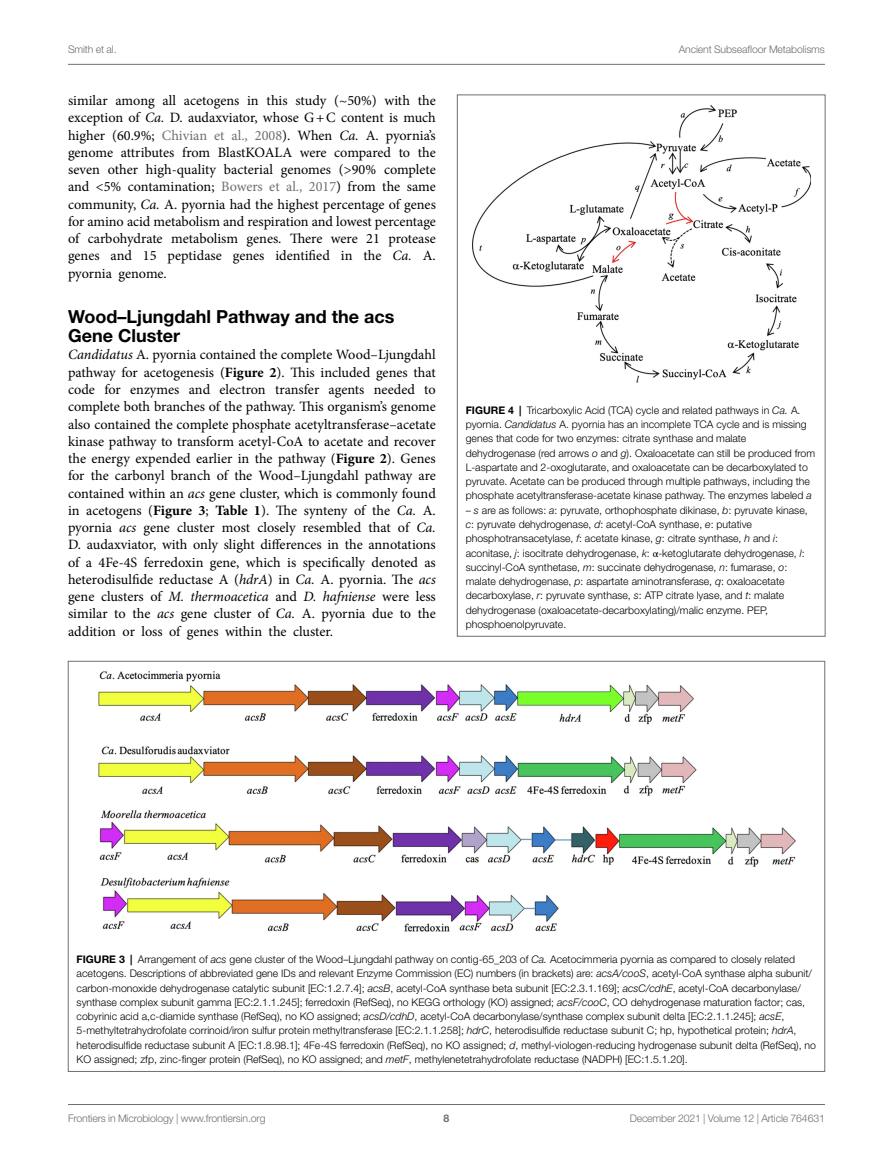
<style>
.page{position:relative;width:893px;height:1170px;background:#fff}
.page>*{position:absolute;margin:0;border:0;box-sizing:border-box;transform-origin:0 0}
.HEAD_2{font:700 18px/18.8px "Helvetica Neue LT Std";color:#000}
.TEXT_FLUSH{font:14.25px/17.2px "Minion Pro";color:#000;text-align:justify}
.FIG_LEG{font:300 10.5px/14.2px "Helvetica Neue LT Std";color:#000}
.t1{font:300 10.5px "Helvetica Neue LT Std";letter-spacing:-.015em;color:#6d6e71}
.t2{font:700 10.5px "Helvetica Neue LT Std";color:#6d6e71}
.s1{font-style:italic}
.s2{color:#6d6e71}
.s3{font-weight:700}
.s4{font-family:"STIX General";font-weight:400}
</style>
<div class="page">
<hr style="left:68px;top:64px;width:757px;height:1px;background:#6d6e71">
<hr style="left:68px;top:1104px;width:757px;height:1px;background:#6d6e71">
<img style="left:472px;top:105px;width:339px;height:278px">
<img style="left:98px;top:671px;width:698px;height:261px">
<p class="t1" style="left:68px;top:42px;width:50px">Smith et al.</p>
<p class="t1" style="left:679px;top:42px;width:148px">Ancient Subseafloor Metabolisms</p>
<p class="TEXT_FLUSH" style="left:68px;top:92px;width:369px">similar among all acetogens in this study (~50%) with the exception of <span class="s1">Ca.</span> D. audaxviator, whose G+C content is much higher (60.9%; <span class="s2">Chivian et al., 2008</span>). When <span class="s1">Ca.</span> A. pyornia’s genome attributes from BlastKOALA were compared to the seven other high-quality bacterial genomes (&gt;90% complete and &lt;5% contamination; <span class="s2">Bowers et al., 2017</span>) from the same community, <span class="s1">Ca.</span> A. pyornia had the highest percentage of genes for amino acid metabolism and respiration and lowest percentage of carbohydrate metabolism genes. There were 21 protease genes and 15 peptidase genes identified in the <span class="s1">Ca.</span> A. pyornia genome.</p>
<p class="HEAD_2" style="left:68px;top:307px;width:328px">Wood–Ljungdahl Pathway and the acs<br>Gene Cluster</p>
<p class="TEXT_FLUSH" style="left:68px;top:346px;width:369px"><span class="s1">Candidatus</span> A. pyornia contained the complete Wood–Ljungdahl pathway for acetogenesis (<span class="s3">Figure 2</span>). This included genes that code for enzymes and electron transfer agents needed to complete both branches of the pathway. This organism’s genome also contained the complete phosphate acetyltransferase–acetate kinase pathway to transform acetyl-CoA to acetate and recover the energy expended earlier in the pathway (<span class="s3">Figure 2</span>). Genes for the carbonyl branch of the Wood–Ljungdahl pathway are contained within an <span class="s1">acs</span> gene cluster, which is commonly found in acetogens (<span class="s3">Figure 3</span>; <span class="s3">Table 1</span>). The synteny of the <span class="s1">Ca.</span> A. pyornia <span class="s1">acs</span> gene cluster most closely resembled that of <span class="s1">Ca.<br></span>D. audaxviator, with only slight differences in the annotations of a 4Fe-4S ferredoxin gene, which is specifically denoted as heterodisulfide reductase A (<span class="s1">hdrA</span>) in <span class="s1">Ca.</span> A. pyornia. The <span class="s1">acs </span>gene clusters of <span class="s1">M. thermoacetica</span> and <span class="s1">D. hafniense</span> were less similar to the <span class="s1">acs</span> gene cluster of <span class="s1">Ca.</span> A. pyornia due to the addition or loss of genes within the cluster.</p>
<p class="FIG_LEG" style="left:466px;top:403px;width:351px"><span class="s3">FIGURE 4 |</span> Tricarboxylic Acid (TCA) cycle and related pathways in <span class="s1">Ca.</span> A. pyornia. <span class="s1">Candidatus</span> A. pyornia has an incomplete TCA cycle and is missing genes that code for two enzymes: citrate synthase and malate dehydrogenase (red arrows <span class="s1">o</span> and <span class="s1">g</span>). Oxaloacetate can still be produced from L-aspartate and 2-oxoglutarate, and oxaloacetate can be decarboxylated to pyruvate. Acetate can be produced through multiple pathways, including the phosphate acetyltransferase-acetate kinase pathway. The enzymes labeled <span class="s1">a</span></p>
<p class="FIG_LEG" style="left:466px;top:502px;width:343px">– <span class="s1">s</span> are as follows: <span class="s1">a</span>: pyruvate, orthophosphate dikinase, <span class="s1">b</span>: pyruvate kinase, <span class="s1">c</span>: pyruvate dehydrogenase, <span class="s1">d</span>: acetyl-CoA synthase, <span class="s1">e</span>: putative phosphotransacetylase, <span class="s1">f</span>: acetate kinase, <span class="s1">g</span>: citrate synthase, <span class="s1">h</span> and <span class="s1">i</span>: aconitase, <span class="s1">j</span>: isocitrate dehydrogenase, <span class="s1">k</span>: <span class="s4">α</span>-ketoglutarate dehydrogenase, <span class="s1">l</span>: succinyl-CoA synthetase, <span class="s1">m</span>: succinate dehydrogenase, <span class="s1">n</span>: fumarase, <span class="s1">o</span>: malate dehydrogenase, <span class="s1">p</span>: aspartate aminotransferase, <span class="s1">q</span>: oxaloacetate decarboxylase, <span class="s1">r</span>: pyruvate synthase, <span class="s1">s</span>: ATP citrate lyase, and <span class="s1">t</span>: malate dehydrogenase (oxaloacetate-decarboxylating)/malic enzyme. PEP, phosphoenolpyruvate.</p>
<p class="FIG_LEG" style="left:77px;top:952px;width:741px"><span class="s3">FIGURE 3 |</span> Arrangement of <span class="s1">acs</span> gene cluster of the Wood–Ljungdahl pathway on contig-65_203 of <span class="s1">Ca.</span> Acetocimmeria pyornia as compared to closely related acetogens. Descriptions of abbreviated gene IDs and relevant Enzyme Commission (EC) numbers (in brackets) are: <span class="s1">acsA/cooS</span>, acetyl-CoA synthase alpha subunit/ carbon-monoxide dehydrogenase catalytic subunit [EC:1.2.7.4]; <span class="s1">acsB</span>, acetyl-CoA synthase beta subunit [EC:2.3.1.169]; <span class="s1">acsC/cdhE</span>, acetyl-CoA decarbonylase/ synthase complex subunit gamma [EC:2.1.1.245]; ferredoxin (RefSeq), no KEGG orthology (KO) assigned; <span class="s1">acsF/cooC</span>, CO dehydrogenase maturation factor; cas, cobyrinic acid a,c-diamide synthase (RefSeq), no KO assigned; <span class="s1">acsD/cdhD</span>, acetyl-CoA decarbonylase/synthase complex subunit delta [EC:2.1.1.245]; <span class="s1">acsE</span>, 5-methyltetrahydrofolate corrinoid/iron sulfur protein methyltransferase [EC:2.1.1.258]; <span class="s1">hdrC</span>, heterodisulfide reductase subunit C; hp, hypothetical protein; <span class="s1">hdrA</span>, heterodisulfide reductase subunit A [EC:1.8.98.1]; 4Fe-4S ferredoxin (RefSeq), no KO assigned; <span class="s1">d</span>, methyl-viologen-reducing hydrogenase subunit delta (RefSeq), no KO assigned; zfp, zinc-finger protein (RefSeq), no KO assigned; and <span class="s1">metF</span>, methylenetetrahydrofolate reductase (NADPH) [EC:1.5.1.20].</p>
<p class="t1" style="left:68px;top:1111px;width:199px">Frontiers in Microbiology | www.frontiersin.org</p>
<p class="t2" style="left:444px;top:1111px;width:7px">8</p>
<p class="t1" style="left:630px;top:1111px;width:197px">December 2021 | Volume 12 | Article 764631</p>
</div>
